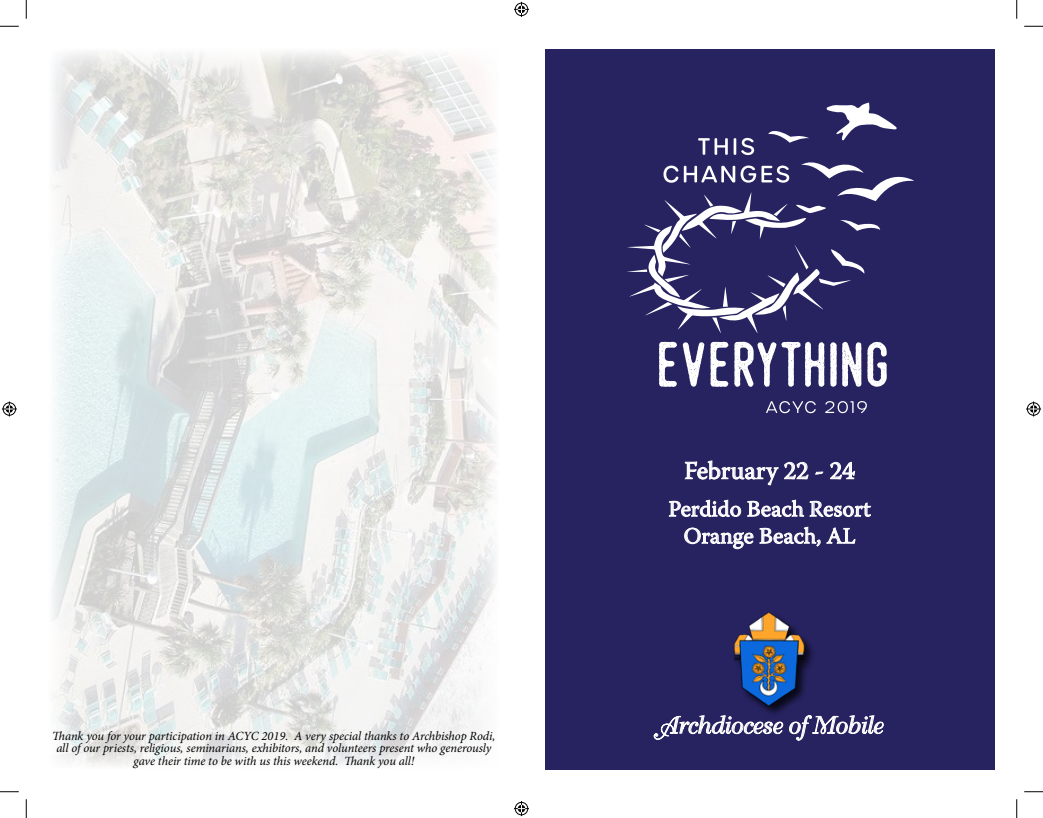
<style>
.page{position:relative;width:1043px;height:818px;background:#fff}
.page>*{position:absolute;margin:0;border:0;box-sizing:border-box;transform-origin:0 0}
.t1{font:25px "Warnock Pro";color:#fff}
.t2{font:23.75px "Bellevue";color:#fff}
.t3{font:22.5px/27px "Warnock Pro";color:#fff;text-align:center}
.t4{font:italic 12.5px/12.5px "Minion Pro";letter-spacing:-.01em;color:#000;text-align:center}
</style>
<div class="page">
<div style="left:545px;top:49px;width:449px;height:720px;background:#272361"></div>
<svg style="left:627px;top:103px;width:286px;height:230px"></svg>
<svg style="left:659px;top:342px;width:18px;height:45px"></svg>
<svg style="left:683px;top:342px;width:21px;height:44px"></svg>
<svg style="left:710px;top:342px;width:18px;height:45px"></svg>
<svg style="left:734px;top:342px;width:90px;height:45px"></svg>
<svg style="left:830px;top:342px;width:6px;height:44px"></svg>
<svg style="left:842px;top:342px;width:19px;height:45px"></svg>
<svg style="left:867px;top:342px;width:19px;height:44px"></svg>
<svg style="left:766px;top:401px;width:49px;height:12px"></svg>
<svg style="left:825px;top:401px;width:41px;height:12px"></svg>
<svg style="left:684px;top:460px;width:124px;height:25px"></svg>
<svg style="left:815px;top:471px;width:8px;height:4px"></svg>
<svg style="left:830px;top:461px;width:25px;height:18px"></svg>
<svg style="left:668px;top:499px;width:73px;height:18px"></svg>
<svg style="left:747px;top:499px;width:124px;height:18px"></svg>
<svg style="left:684px;top:527px;width:69px;height:22px"></svg>
<svg style="left:759px;top:526px;width:61px;height:21px"></svg>
<svg style="left:826px;top:527px;width:29px;height:17px"></svg>
<img style="left:53px;top:52px;width:443px;height:714px">
<svg style="left:653px;top:715px;width:130px;height:24px"></svg>
<svg style="left:789px;top:715px;width:94px;height:25px"></svg>
<div style="left:733px;top:611px;width:83px;height:106px;background:#000;opacity:.75"></div>
<img style="left:733px;top:611px;width:75px;height:98px">
<svg style="left:0;top:25px;width:19px;height:2px"></svg>
<svg style="left:1024px;top:25px;width:18px;height:2px"></svg>
<svg style="left:0;top:791px;width:19px;height:1px"></svg>
<svg style="left:1024px;top:791px;width:18px;height:1px"></svg>
<svg style="left:25px;top:0;width:2px;height:19px"></svg>
<svg style="left:25px;top:799px;width:2px;height:19px"></svg>
<svg style="left:1016px;top:0;width:1px;height:19px"></svg>
<svg style="left:1016px;top:799px;width:1px;height:19px"></svg>
<svg style="left:514px;top:2px;width:15px;height:15px"></svg>
<svg style="left:514px;top:801px;width:15px;height:15px"></svg>
<svg style="left:2px;top:401px;width:15px;height:15px"></svg>
<svg style="left:1026px;top:401px;width:15px;height:15px"></svg>
<p class="t4" style="left:52px;top:729px;width:444px">Thank you for your participation in ACYC 2019. A very special thanks to Archbishop Rodi, all of our priests, religious, seminarians, exhibitors, and volunteers present who generously gave their time to be with us this weekend. Thank you all!</p>
<h1 class="t1" style="left:684px;top:455px;width:172px">February 22 - 24</h1>
<h3 class="t3" style="left:668px;top:495px;width:204px">Perdido Beach Resort<br>Orange Beach, AL</h3>
<h2 class="t2" style="left:658px;top:712px;width:224px">Archdiocese of Mobile</h2>
</div>
